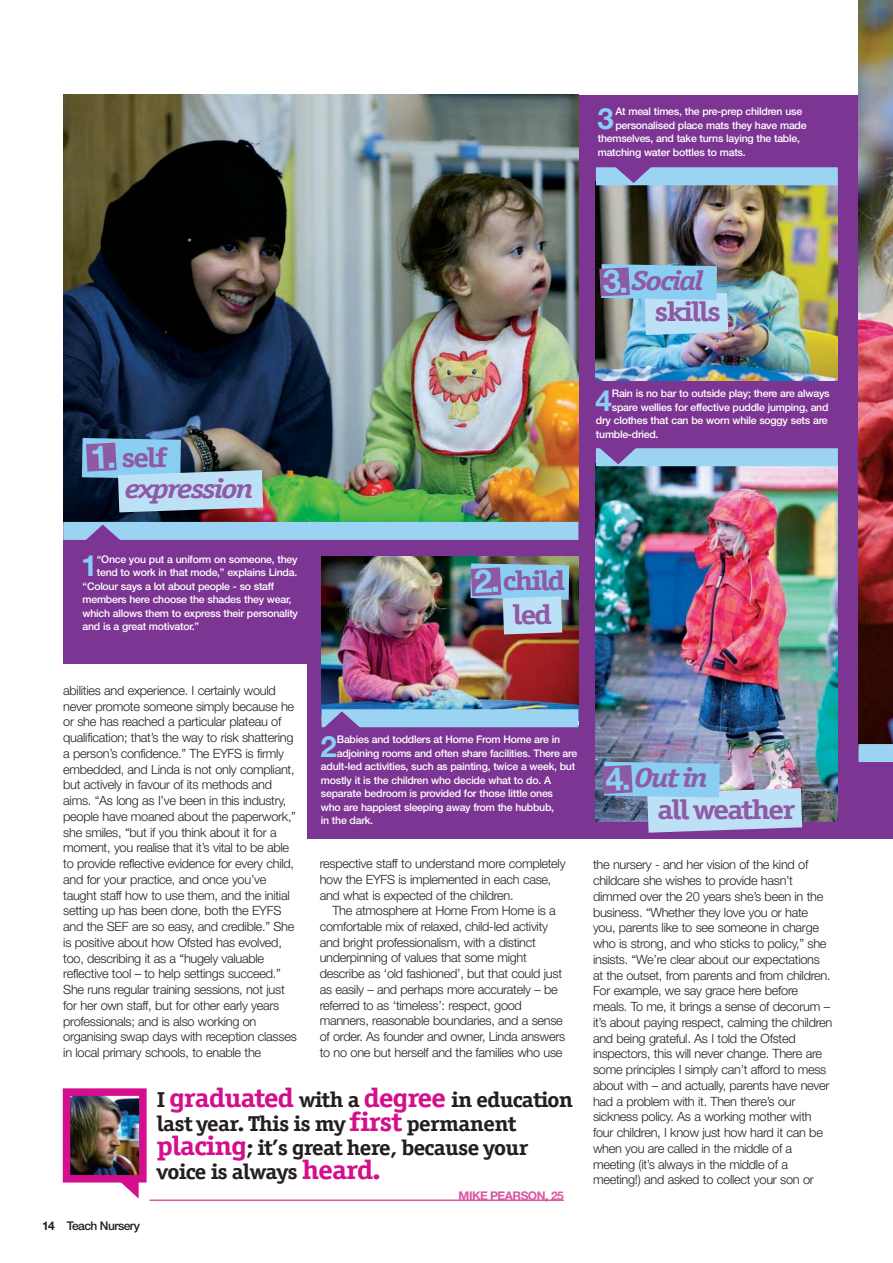
<style>
.page{position:relative;width:893px;height:1263px;background:#fff}
.page>*{position:absolute;margin:0;border:0;box-sizing:border-box;transform-origin:0 0}
.t1{font:700 29.4px "Helvetica Neue";color:#8acef2}
.t2{font:700 27.45px/34.3px "Officina Ser ITC";letter-spacing:-.055em;color:#8f5aa4;text-align:center;scale:1.18 1}
.t3{font:italic 700 27.45px "Officina Ser ITC";letter-spacing:-.05em;color:#8f5aa4;scale:1.18 1}
.t4{font:700 21.6px/24px "Officina Ser ITC";letter-spacing:-.025em;color:#231f20;scale:1.11 1}
.t5{font:300 12.75px/15.8px "Helvetica Neue";letter-spacing:-.02em;color:#231f20}
.t6{font:500 12px "Helvetica Neue";letter-spacing:-.045em;color:#231f20}
.t7{font:700 12px "Helvetica Neue";letter-spacing:-.045em;color:#da58a0}
.t8{font:500 10.5px "Helvetica Neue";letter-spacing:-.02em;color:#fff}
.s1{font-size:27px;color:#d40e8c}
.s2{font-weight:700}
</style>
<div class="page">
<div style="left:63px;top:95px;width:830px;height:744px;background:#7d3594"></div>
<img style="left:596px;top:185px;width:242px;height:195px">
<img style="left:596px;top:466px;width:242px;height:356px">
<div style="left:49px;top:665px;width:258px;height:204px;background:#fff"></div>
<img style="left:72px;top:1097px;width:66px;height:77px">
<div style="left:63px;top:1088px;width:84px;height:95px;border:8px solid #d40e8c"></div>
<hr style="left:150px;top:1200px;width:414px;height:1px;background:#da58a0">
<svg style="left:120px;top:1181px;width:19px;height:18px"></svg>
<img style="left:63px;top:95px;width:515px;height:427px">
<img style="left:322px;top:556px;width:256px;height:153px">
<img style="left:858px;top:0;width:35px;height:744px">
<div style="left:63px;top:522px;width:515px;height:18px;background:#9bd4f3"></div>
<div style="left:596px;top:448px;width:242px;height:18px;background:#9bd4f3"></div>
<svg style="left:80px;top:525px;width:46px;height:15px"></svg>
<svg style="left:595px;top:448px;width:46px;height:16px"></svg>
<div style="left:322px;top:709px;width:256px;height:18px;background:#9bd4f3"></div>
<svg style="left:321px;top:711px;width:44px;height:17px"></svg>
<div style="left:596px;top:167px;width:242px;height:18px;background:#9bd4f3"></div>
<svg style="left:610px;top:167px;width:46px;height:16px"></svg>
<div style="left:858px;top:744px;width:35px;height:18px;background:#9bd4f3"></div>
<img style="left:82px;top:438px;width:181px;height:74px">
<img style="left:602px;top:762px;width:200px;height:71px">
<svg style="left:599px;top:264px;width:129px;height:71px;background:#95b8d3"></svg>
<img style="left:470px;top:563px;width:99px;height:71px">
<h1 class="t1" style="left:597px;top:108px;width:18px">3</h1>
<p class="t8" style="left:615px;top:108px;width:188px">At meal times, the pre-prep children use</p>
<p class="t8" style="left:615px;top:121px;width:193px">personalised place mats they have made</p>
<p class="t8" style="left:598px;top:135px;width:204px">themselves, and take turns laying the table,</p>
<p class="t8" style="left:598px;top:148px;width:149px">matching water bottles to mats.</p>
<h2 class="t3" style="left:631px;top:264px;width:62px">Social</h2>
<h2 class="t2" style="left:655px;top:298px;width:58px">skills</h2>
<h2 class="t2" style="left:121px;top:443px;width:40px">self</h2>
<h2 class="t3" style="left:125px;top:472px;width:110px">expression</h2>
<h1 class="t1" style="left:81px;top:555px;width:18px">1</h1>
<p class="t8" style="left:97px;top:555px;width:202px">“Once you put a uniform on someone, they</p>
<p class="t8" style="left:97px;top:569px;width:202px">tend to work in that mode,” explains Linda.</p>
<p class="t8" style="left:83px;top:582px;width:193px">“Colour says a lot about people - so staff</p>
<p class="t8" style="left:83px;top:596px;width:210px">members here choose the shades they wear,</p>
<p class="t8" style="left:83px;top:609px;width:217px">which allows them to express their personality</p>
<p class="t8" style="left:83px;top:623px;width:118px">and is a great motivator.”</p>
<h1 class="t1" style="left:596px;top:390px;width:18px">4</h1>
<p class="t8" style="left:612px;top:390px;width:219px">Rain is no bar to outside play; there are always</p>
<p class="t8" style="left:612px;top:403px;width:218px">spare wellies for effective puddle jumping, and</p>
<p class="t8" style="left:596px;top:417px;width:233px">dry clothes that can be worn while soggy sets are</p>
<p class="t8" style="left:596px;top:430px;width:64px">tumble-dried.</p>
<h2 class="t2" style="left:503px;top:566px;width:54px">child led</h2>
<p class="t5" style="left:63px;top:684px;width:235px">abilities and experience. I certainly would never promote someone simply because he or she has reached a particular plateau of qualification; that’s the way to risk shattering a person’s confidence.” The EYFS is firmly embedded, and Linda is not only compliant, but actively in favour of its methods and aims. “As long as I’ve been in this industry, people have moaned about the paperwork,” she smiles, “but if you think about it for a moment, you realise that it’s vital to be able to provide reflective evidence for every child, and for your practice, and once you’ve taught staff how to use them, and the initial setting up has been done, both the EYFS and the SEF are so easy, and credible.” She is positive about how Ofsted has evolved, too, describing it as a “hugely valuable reflective tool – to help settings succeed.” She runs regular training sessions, not just for her own staff, but for other early years professionals; and is also working on organising swap days with reception classes in local primary schools, to enable the</p>
<h3 class="t4" style="left:157px;top:1090px;width:377px">I <span class="s1">graduated</span> with a <span class="s1">degree</span> in education last year. This is my <span class="s1">first</span> permanent <span class="s1">placing</span>; it’s great here, because your voice is always <span class="s1">heard.</span></h3>
<p class="t7" style="left:459px;top:1191px;width:107px">MIKE PEARSON, 25</p>
<h1 class="t1" style="left:321px;top:736px;width:18px">2</h1>
<p class="t8" style="left:337px;top:736px;width:225px">Babies and toddlers at Home From Home are in</p>
<p class="t8" style="left:337px;top:749px;width:242px">adjoining rooms and often share facilities. There are</p>
<p class="t8" style="left:321px;top:763px;width:256px">adult-led activities, such as painting, twice a week, but</p>
<p class="t8" style="left:321px;top:776px;width:232px">mostly it is the children who decide what to do. A</p>
<p class="t8" style="left:321px;top:790px;width:234px">separate bedroom is provided for those little ones</p>
<p class="t8" style="left:321px;top:803px;width:235px">who are happiest sleeping away from the hubbub,</p>
<p class="t8" style="left:321px;top:817px;width:54px">in the dark.</p>
<p class="t5" style="left:320px;top:857px;width:247px">respective staff to understand more completely how the EYFS is implemented in each case, and what is expected of the children.</p>
<p class="t5" style="left:320px;top:904px;width:247px;text-indent:13px">The atmosphere at Home From Home is a comfortable mix of relaxed, child-led activity and bright professionalism, with a distinct underpinning of values that some might describe as ‘old fashioned’, but that could just as easily – and perhaps more accurately – be referred to as ‘timeless’: respect, good manners, reasonable boundaries, and a sense of order. As founder and owner, Linda answers to no one but herself and the families who use</p>
<p class="t6" style="left:42px;top:1222px;width:99px"><span class="s2">14</span> Teach Nursery</p>
<h2 class="t3" style="left:634px;top:761px;width:64px">Out in</h2>
<h2 class="t2" style="left:657px;top:795px;width:118px">all weather</h2>
<p class="t5" style="left:593px;top:858px;width:241px">the nursery - and her vision of the kind of childcare she wishes to provide hasn’t dimmed over the 20 years she’s been in the business. “Whether they love you or hate you, parents like to see someone in charge who is strong, and who sticks to policy,” she insists. “We’re clear about our expectations at the outset, from parents and from children.<br>For example, we say grace here before meals. To me, it brings a sense of decorum – it’s about paying respect, calming the children and being grateful. As I told the Ofsted inspectors, this will never change. There are some principles I simply can’t afford to mess about with – and actually, parents have never had a problem with it. Then there’s our sickness policy. As a working mother with four children, I know just how hard it can be when you are called in the middle of a meeting (it’s always in the middle of a meeting!) and asked to collect your son or</p>
</div>
